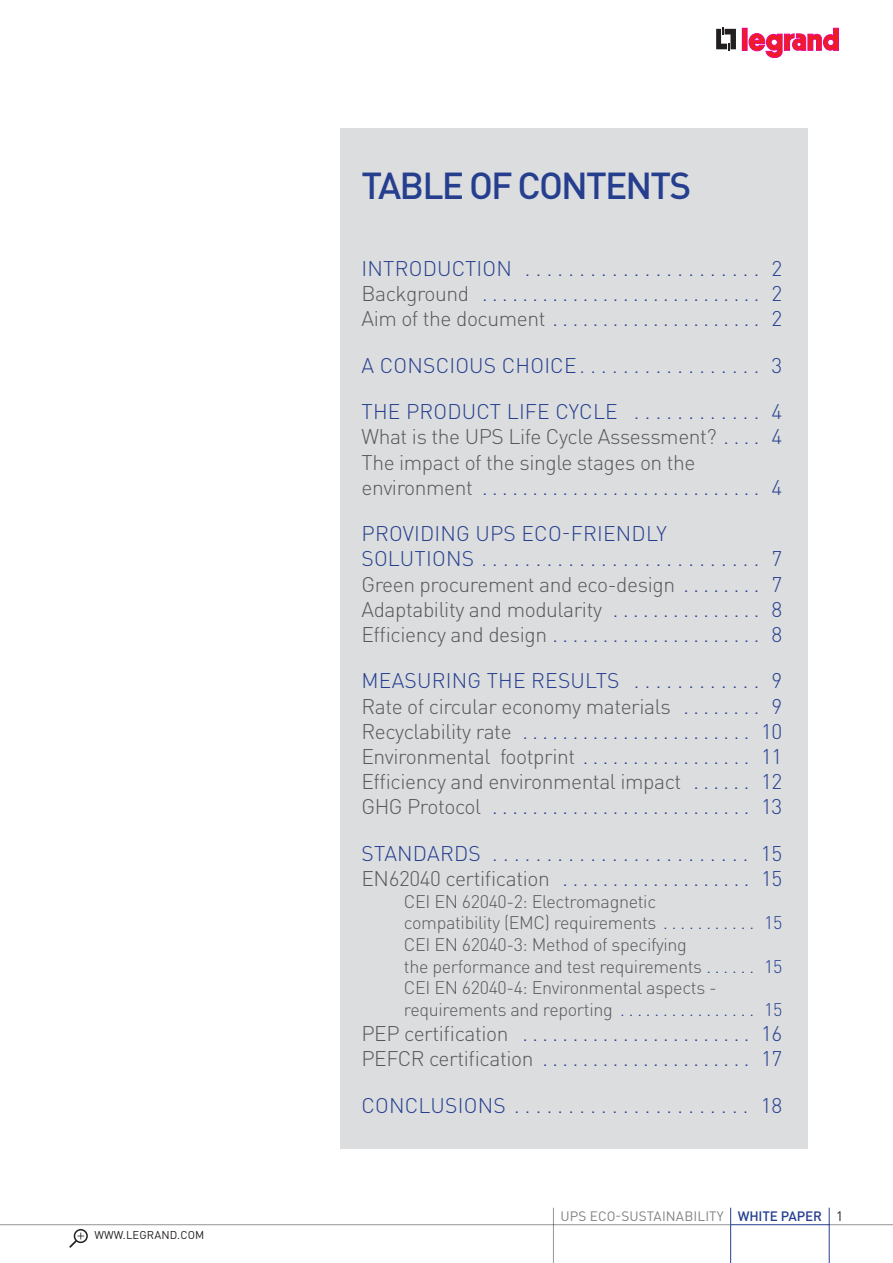
<style>
.page{position:relative;width:893px;height:1263px;background:#fff}
.page>*{position:absolute;margin:0;border:0;box-sizing:border-box;transform-origin:0 0}
.t1{font:500 37.05px "DIN Pro";letter-spacing:-.05em;color:#253f8e}
.t2{font:300 21px/25.2px "DIN Pro";letter-spacing:-.02em;color:#253f8e}
.t3{font:300 21px/25.2px "DIN Pro";letter-spacing:-.02em;color:#57585a}
.t4{font:300 21px "DIN Pro";letter-spacing:.01em;color:#253f8e}
.t5{font:300 18px/21.6px "DIN Pro";letter-spacing:-.02em;color:#57585a}
.t6{font:13.5px "DIN Pro";letter-spacing:.01em;color:#808285}
.t7{font:13.5px "DIN Pro";color:#231f20}
.t8{font:11.25px "DIN Pro";letter-spacing:.01em;color:#231f20}
.s1{color:#57585a}
.s2{color:#253f8e}
.s3{font-weight:500;color:#253f8e}
</style>
<div class="page">
<svg style="left:716px;top:27px;width:20px;height:24px"></svg>
<div style="left:742px;top:28px;width:5px;height:22px;background:#ee1d23"></div>
<div style="left:742px;top:28px;width:5px;height:23px;border:1px solid #ed028c"></div>
<svg style="left:748px;top:28px;width:91px;height:30px"></svg>
<div style="left:74px;top:1229px;width:14px;height:14px;border:2px solid #231f20;border-radius:50%"></div>
<svg style="left:69px;top:1232px;width:15px;height:16px"></svg>
<hr style="left:829px;top:1208px;width:1px;height:55px;background:#253f8e">
<hr style="left:829px;top:1224px;width:64px;height:1px;background:#939598">
<hr style="left:731px;top:1224px;width:98px;height:1px;background:#253f8e">
<hr style="left:0;top:1224px;width:730px;height:1px;background:#939598">
<hr style="left:730px;top:1208px;width:1px;height:55px;background:#253f8e">
<hr style="left:553px;top:1208px;width:1px;height:55px;background:#939598">
<div style="left:340px;top:128px;width:468px;height:1021px;background:#dcdddf"></div>
<p class="t8" style="left:94px;top:1227px;width:111px">WWW.LEGRAND.COM</p>
<h1 class="t1" style="left:362px;top:161px;width:331px">TABLE OF CONTENTS</h1>
<p class="t2" style="left:361px;top:255px;width:422px;text-align:justify">INTRODUCTION . . . . . . . . . . . . . . . . . . . . . . 2<br><span class="s1">Background</span> . . . . . . . . . . . . . . . . . . . . . . . . . . . . 2<br><span class="s1">Aim of the document</span> . . . . . . . . . . . . . . . . . . . . . 2</p>
<p class="t4" style="left:362px;top:351px;width:422px">A CONSCIOUS CHOICE . . . . . . . . . . . . . . . . . 3</p>
<p class="t3" style="left:361px;top:398px;width:422px"><span class="s2">THE PRODUCT LIFE CYCLE . . . . . . . . . . . . 4<br></span>What is the UPS Life Cycle Assessment? <span class="s2">. . . . 4<br></span>The impact of the single stages on the environment <span class="s2">. . . . . . . . . . . . . . . . . . . . . . . . . . . . 4</span></p>
<p class="t2" style="left:361px;top:520px;width:422px">PROVIDING UPS ECO-FRIENDLY SOLUTIONS . . . . . . . . . . . . . . . . . . . . . . . . . . 7<br><span class="s1">Green procurement and eco-design</span> . . . . . . . . 7<br><span class="s1">Adaptability and modularity</span> . . . . . . . . . . . . . . . 8<br><span class="s1">Efficiency and design</span> . . . . . . . . . . . . . . . . . . . . . 8</p>
<p class="t2" style="left:361px;top:667px;width:422px;text-align:justify">MEASURING THE RESULTS . . . . . . . . . . . . 9<br><span class="s1">Rate of circular economy materials</span> . . . . . . . . 9<br><span class="s1">Recyclability rate</span> . . . . . . . . . . . . . . . . . . . . . . . 10<br><span class="s1">Environmental footprint</span> . . . . . . . . . . . . . . . . . 11<br><span class="s1">Efficiency and environmental impact</span> . . . . . . 12<br><span class="s1">GHG Protocol</span> . . . . . . . . . . . . . . . . . . . . . . . . . . 13</p>
<p class="t2" style="left:361px;top:840px;width:422px">STANDARDS . . . . . . . . . . . . . . . . . . . . . . . . 15<br><span class="s1">EN62040 certification</span> . . . . . . . . . . . . . . . . . . . 15</p>
<p class="t5" style="left:404px;top:890px;width:380px">CEI EN 62040-2: Electromagnetic<br>compatibility (EMC) requirements <span class="s2">. . . . . . . . . . . 15<br></span>CEI EN 62040-3: Method of specifying<br>the performance and test requirements <span class="s2">. . . . . . 15<br></span>CEI EN 62040-4: Environmental aspects - requirements and reporting <span class="s2">. . . . . . . . . . . . . . . . 15</span></p>
<p class="t2" style="left:361px;top:1020px;width:422px"><span class="s1">PEP certification</span> . . . . . . . . . . . . . . . . . . . . . . . 16<br><span class="s1">PEFCR certification</span> . . . . . . . . . . . . . . . . . . . . . 17</p>
<p class="t4" style="left:362px;top:1091px;width:422px">CONCLUSIONS . . . . . . . . . . . . . . . . . . . . . . 18</p>
<p class="t6" style="left:560px;top:1207px;width:263px">UPS ECO-SUSTAINABILITY <span class="s3">WHITE PAPER</span></p>
<p class="t7" style="left:836px;top:1207px;width:9px">1</p>
</div>
